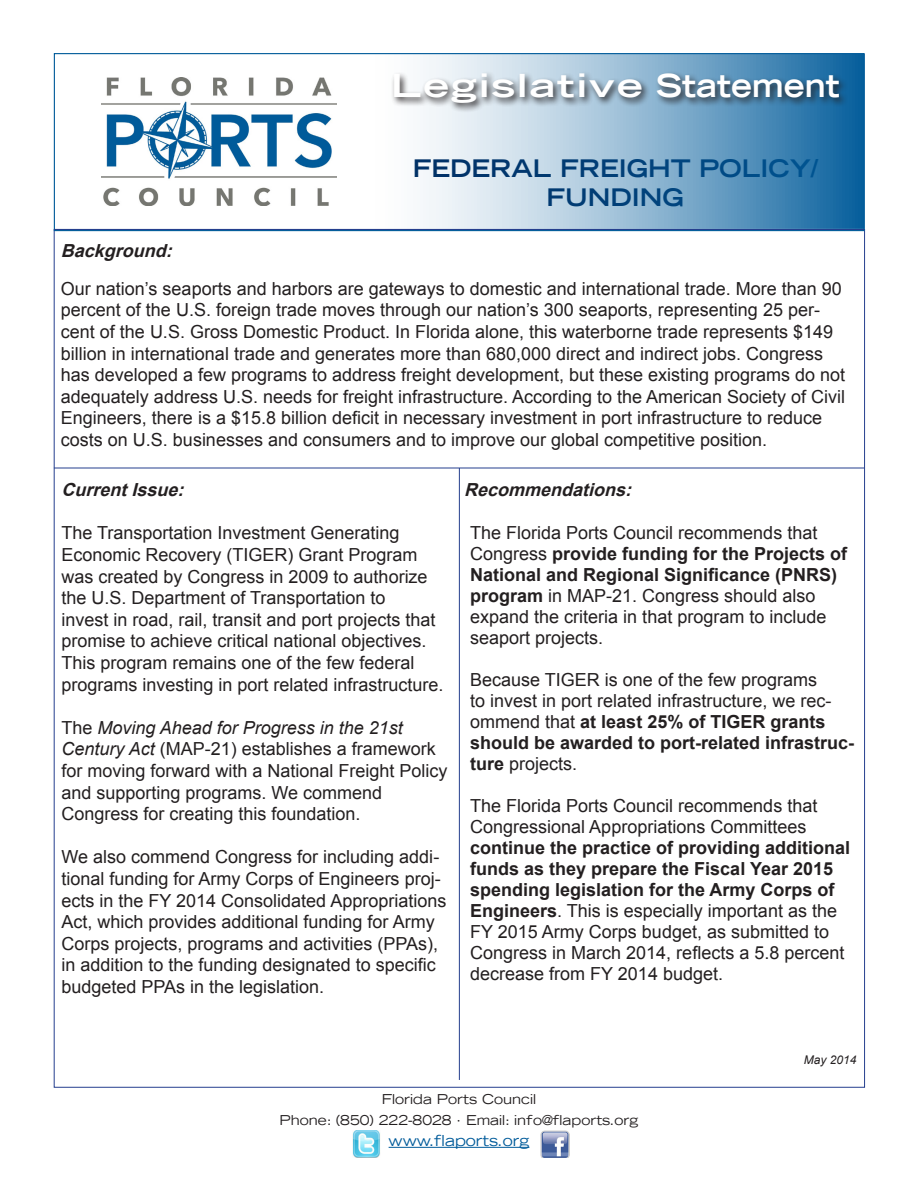
<style>
.page{position:relative;width:918px;height:1188px;background:#fff}
.page>*{position:absolute;margin:0;border:0;box-sizing:border-box;transform-origin:0 0}
.t1{font:700 expanded 31.5px "Trade Gothic LH";letter-spacing:.04em;color:#fff;scale:1.25 1}
.t2{font:700 expanded 24px/28.8px "Trade Gothic LH";color:#023065;text-align:center}
.t3{font:18px/21.6px "Arial";color:#231f20}
.t4{font:italic 700 18px "Arial";color:#231f20}
.t5{font:expanded 15px "Trade Gothic LH";color:#005b9a}
.t6{font:expanded 13.5px "Trade Gothic LH";color:#231f20}
.t7{font:italic 12px "Arial";color:#231f20}
.s1{font-style:italic}
.s2{font-weight:700}
</style>
<div class="page">
<hr style="left:389px;top:1147px;width:140px;height:1px;background:#005b9a">
<hr style="left:54px;top:468px;width:810px;height:1px;background:#253f8e">
<hr style="left:459px;top:468px;width:1px;height:612px;background:#253f8e">
<img style="left:352px;top:1130px;width:28px;height:27px">
<img style="left:541px;top:1130px;width:29px;height:27px">
<svg style="left:53px;top:54px;width:810px;height:175px"></svg>
<div style="left:54px;top:53px;width:811px;height:178px;border:1px solid #005b9a"></div>
<img style="left:102px;top:77px;width:235px;height:129px">
<div style="left:391px;top:71px;width:457px;height:42px;background:#231f20;opacity:.9"></div>
<hr style="left:54px;top:229px;width:810px;height:1px;background:#253f8e">
<p class="t1" style="left:391px;top:65px;width:361px">Legislative Statement</p>
<p class="t2" style="left:413px;top:154px;width:407px">FEDERAL FREIGHT POLICY/<br>FUNDING</p>
<p class="t4" style="left:61px;top:239px;width:119px">Background:</p>
<p class="t3" style="left:61px;top:278px;width:786px">Our nation’s seaports and harbors are gateways to domestic and international trade. More than 90 percent of the U.S. foreign trade moves through our nation’s 300 seaports, representing 25 per&shy;cent of the U.S. Gross Domestic Product. In Florida alone, this waterborne trade represents $149 billion in international trade and generates more than 680,000 direct and indirect jobs. Congress has developed a few programs to address freight development, but these existing programs do not adequately address U.S. needs for freight infrastructure. According to the American Society of Civil Engineers, there is a $15.8 billion deficit in necessary investment in port infrastructure to reduce costs on U.S. businesses and consumers and to improve our global competitive position.</p>
<p class="t4" style="left:62px;top:478px;width:130px">CurrentIssue:</p>
<p class="t3" style="left:62px;top:522px;width:340px">The Transportation Investment Generating</p>
<p class="t3" style="left:62px;top:544px;width:368px">Economic Recovery (TIGER) Grant Program was created by Congress in 2009 to authorize the U.S. Department of Transportation to</p>
<p class="t3" style="left:62px;top:609px;width:384px">invest in road, rail, transit and port projects that promise to achieve critical national objectives.<br>This program remains one of the few federal programs investing in port related infrastructure.</p>
<p class="t3" style="left:62px;top:717px;width:388px">The <span class="s1">Moving Ahead for Progress in the 21st Century Act</span> (MAP-21) establishes a framework for moving forward with a National Freight Policy and supporting programs. We commend</p>
<p class="t3" style="left:62px;top:803px;width:301px">Congress for creating this foundation.</p>
<p class="t3" style="left:62px;top:846px;width:386px">We also commend Congress for including addi&shy;tional funding for Army Corps of Engineers proj&shy;ects in the FY 2014 Consolidated Appropriations Act, which provides additional funding for Army Corps projects, programs and activities (PPAs), in addition to the funding designated to specific budgeted PPAs in the legislation.</p>
<p class="t4" style="left:464px;top:478px;width:175px">Recommendations:</p>
<p class="t3" style="left:470px;top:522px;width:379px;line-height:21px">The Florida Ports Council recommends that Congress <span class="s2">provide funding for the Projects of National and Regional Significance (PNRS) program</span> in MAP-21. Congress should also expand the criteria in that program to include seaport projects.</p>
<p class="t3" style="left:470px;top:669px;width:386px;line-height:21px">Because TIGER is one of the few programs<br>to invest in port related infrastructure, we rec&shy;ommend that <span class="s2">at least 25% of TIGER grants should be awarded to port-related infrastruc&shy;ture</span> projects.</p>
<p class="t3" style="left:470px;top:795px;width:382px;line-height:21px">The Florida Ports Council recommends that Congressional Appropriations Committees <span class="s2">continue the practice of providing additional funds as they prepare the Fiscal Year 2015 spending legislation for the Army Corps of Engineers</span>. This is especially important as the FY 2015 Army Corps budget, as submitted to Congress in March 2014, reflects a 5.8 percent decrease from FY 2014 budget.</p>
<p class="t6" style="left:382px;top:1090px;width:156px">Florida Ports Council</p>
<p class="t6" style="left:280px;top:1111px;width:360px">Phone: (850) 222-8028 ∙ Email: info@flaports.org</p>
<p class="t5" style="left:389px;top:1131px;width:142px">www.flaports.org</p>
<p class="t7" style="left:804px;top:1052px;width:54px">May 2014</p>
</div>
